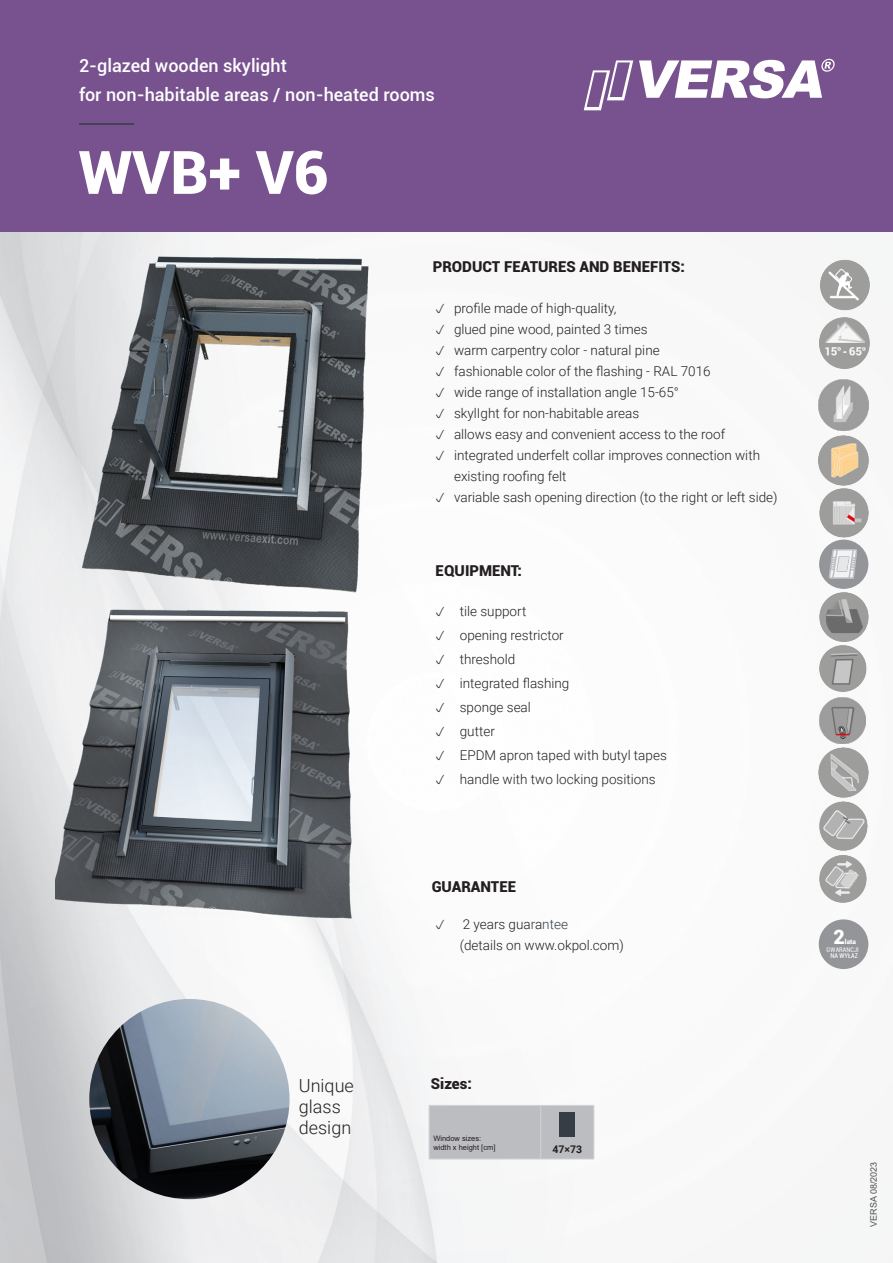
<style>
.page{position:relative;width:893px;height:1263px;background:#fff}
.page>*{position:absolute;margin:0;border:0;box-sizing:border-box;transform-origin:0 0}
.t1{font:900 60px "Roboto";color:#fff}
.t2{font:900 19.8px "Roboto";color:#fff}
.t3{font:500 18px/28.5px "Roboto";color:#fff}
.t4{font:300 18px/21px "Roboto";color:#231f20}
.t5{font:900 15px "Roboto";color:#231f20}
.t6{font:300 13.5px/21px "Roboto";color:#231f20}
.t7{font:700 10.5px "Roboto";color:#231f20}
.t8{font:9px "Arial";color:#535355}
.t9{font:7.5px/8.7px "Arial";color:#231f20}
.t10{font:condensed 6.6px "Roboto";color:#fff}
.t11{font:900 6.6px "Roboto";color:#fff}
.t12{font:condensed 6.45px "Roboto";color:#f2f3f4}
.s1{color:#363e45}
</style>
<div class="page">
<img style="left:0;top:232px;width:893px;height:1031px">
<div style="left:0;top:0;width:893px;height:232px;background:#78528f"></div>
<hr style="left:79px;top:123px;width:55px;height:2px;background:#363e45">
<div style="left:430px;top:1106px;width:164px;height:53px;background:#bcbdc0"></div>
<hr style="left:429px;top:1105px;width:112px;height:1px;background:#d1d2d4">
<hr style="left:429px;top:1105px;width:1px;height:54px;background:#d1d2d4">
<hr style="left:541px;top:1105px;width:53px;height:1px;background:#d1d2d4">
<hr style="left:540px;top:1105px;width:1px;height:54px;background:#d1d2d4">
<hr style="left:594px;top:1105px;width:1px;height:54px;background:#d1d2d4">
<hr style="left:429px;top:1159px;width:112px;height:1px;background:#d1d2d4">
<hr style="left:541px;top:1159px;width:53px;height:1px;background:#d1d2d4">
<div style="left:560px;top:1112px;width:15px;height:24px;background:#363e45"></div>
<img style="left:820px;top:318px;width:49px;height:50px">
<img style="left:77px;top:245px;width:304px;height:350px">
<img style="left:819px;top:436px;width:49px;height:49px">
<img style="left:818px;top:379px;width:51px;height:52px">
<div style="left:819px;top:919px;width:49px;height:50px;background:#939598;border-radius:50%"></div>
<img style="left:819px;top:250px;width:51px;height:63px">
<img style="left:819px;top:593px;width:49px;height:48px">
<img style="left:819px;top:802px;width:48px;height:49px">
<img style="left:819px;top:856px;width:47px;height:46px">
<img style="left:819px;top:488px;width:49px;height:49px">
<img style="left:819px;top:697px;width:46px;height:46px">
<img style="left:819px;top:645px;width:47px;height:47px">
<svg style="left:584px;top:60px;width:49px;height:50px"></svg>
<svg style="left:639px;top:59px;width:196px;height:39px"></svg>
<div style="left:819px;top:540px;width:49px;height:49px;background:#939598;border-radius:50%"></div>
<svg style="left:828px;top:549px;width:29px;height:30px"></svg>
<img style="left:819px;top:748px;width:49px;height:49px">
<img style="left:55px;top:607px;width:302px;height:314px">
<img style="left:89px;top:999px;width:201px;height:200px;border-radius:100px">
<svg style="left:436px;top:920px;width:8px;height:9px"></svg>
<svg style="left:436px;top:606px;width:8px;height:10px"></svg>
<svg style="left:436px;top:630px;width:8px;height:10px"></svg>
<svg style="left:436px;top:654px;width:8px;height:10px"></svg>
<svg style="left:436px;top:678px;width:8px;height:10px"></svg>
<svg style="left:436px;top:702px;width:8px;height:10px"></svg>
<svg style="left:436px;top:726px;width:8px;height:10px"></svg>
<svg style="left:436px;top:750px;width:8px;height:10px"></svg>
<svg style="left:436px;top:774px;width:8px;height:10px"></svg>
<svg style="left:436px;top:303px;width:8px;height:10px"></svg>
<svg style="left:436px;top:324px;width:8px;height:10px"></svg>
<svg style="left:436px;top:345px;width:8px;height:10px"></svg>
<svg style="left:436px;top:366px;width:8px;height:10px"></svg>
<svg style="left:436px;top:387px;width:8px;height:10px"></svg>
<svg style="left:436px;top:408px;width:8px;height:10px"></svg>
<svg style="left:436px;top:429px;width:8px;height:10px"></svg>
<svg style="left:436px;top:450px;width:8px;height:10px"></svg>
<svg style="left:436px;top:492px;width:8px;height:10px"></svg>
<h3 class="t3" style="left:79px;top:53px;width:357px">2-glazed wooden skylight<br>for non-habitable areas / non-heated rooms</h3>
<h1 class="t1" style="left:79px;top:138px;width:252px">WVB+ V6</h1>
<h3 class="t4" style="left:299px;top:1074px;width:56px">Unique glass design</h3>
<p class="t5" style="left:433px;top:258px;width:254px">PRODUCT FEATURES AND BENEFITS:</p>
<p class="t6" style="left:454px;top:297px;width:325px">profile made of high-quality,<br>glued pine wood, painted 3 times<br>warm carpentry color - natural pine<br>fashionable color of the flashing - RAL 7016<br>wide range of installation angle 15-65°<br>skylIght for non-habitable areas<br>allows easy and convenient access to the roof integrated underfelt collar improves connection with existing roofing felt<br>variable sash opening direction (to the right or left side)</p>
<p class="t5" style="left:436px;top:561px;width:88px">EQUIPMENT:</p>
<p class="t6" style="left:460px;top:600px;width:209px;line-height:24px">tile support<br>opening restrictor<br>threshold<br>integrated flashing<br>sponge seal<br>gutter<br>EPDM apron taped with butyl tapes handle with two locking positions</p>
<p class="t5" style="left:432px;top:878px;width:86px">GUARANTEE</p>
<p class="t6" style="left:460px;top:915px;width:166px">2 years gua<span class="s1">r</span>a<span class="s1">ntee<br></span>(details on www.okpol.com)</p>
<p class="t5" style="left:431px;top:1075px;width:43px">Sizes:</p>
<p class="t9" style="left:433px;top:1135px;width:64px">Window sizes: width x height [cm]</p>
<p class="t7" style="left:552px;top:1143px;width:31px">47×73</p>
<h2 class="t2" style="left:833px;top:926px;width:13px">2</h2>
<p class="t11" style="left:845px;top:938px;width:13px">lata</p>
<p class="t10" style="left:830px;top:951px;width:29px">NA WYŁAZ</p>
<p class="t12" style="left:826px;top:946px;width:34px">GWARANCJI</p>
<p class="t8" style="left:870px;top:1226px;width:67px;rotate:-90deg">VERSA 08/2023</p>
</div>
